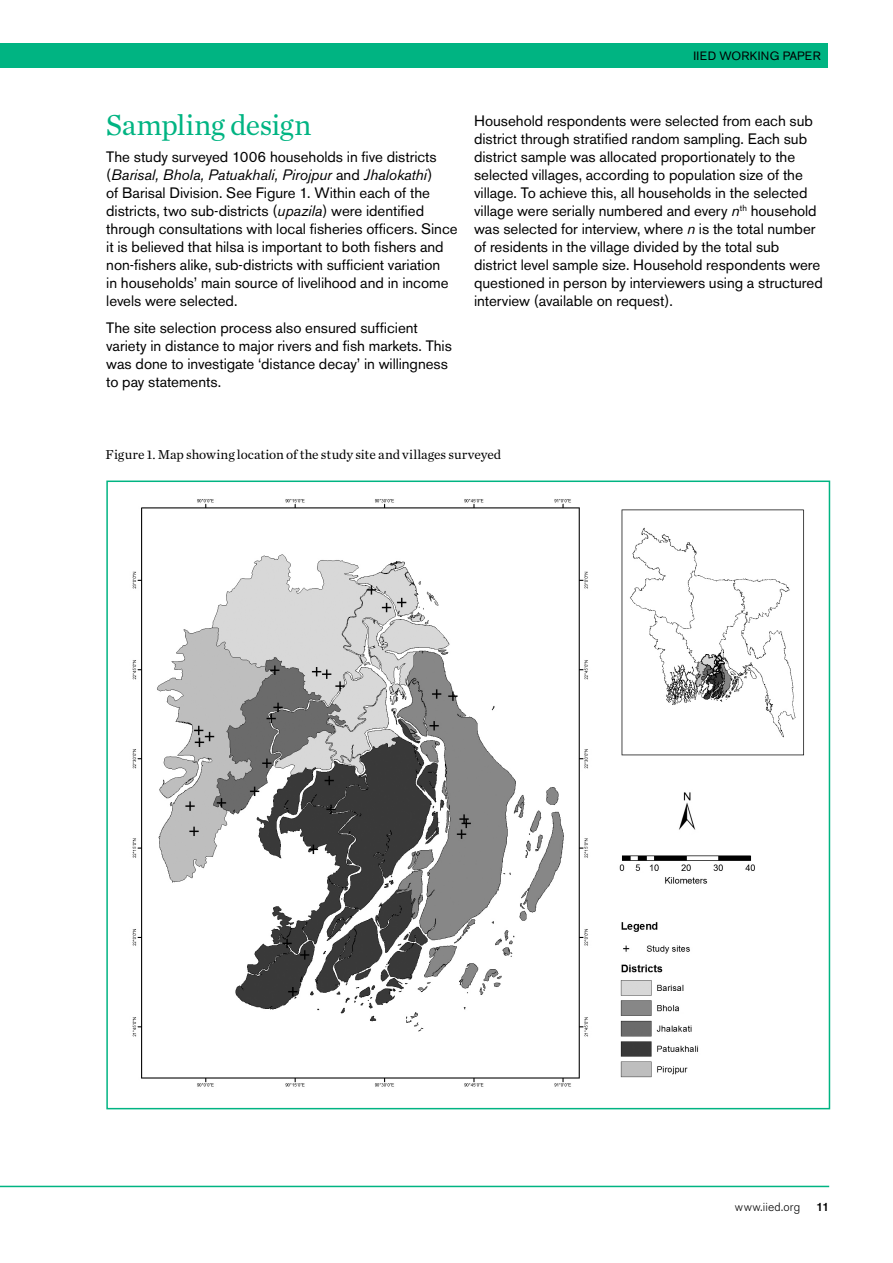
<style>
.page{position:relative;width:893px;height:1263px;background:#fff}
.page>*{position:absolute;margin:0;border:0;box-sizing:border-box;transform-origin:0 0}
.t1{font:30px "Chronicle Text G1";letter-spacing:-.02em;color:#00b482}
.t2{font:15px/18px "Akzidenz Grotesk BE";color:#000}
.t3{font:13.5px "Chronicle Text G1";color:#000}
.t4{font:12px "Akzidenz Grotesk BE";letter-spacing:.02em;color:#000}
.t5{font:300 12px "Akzidenz Grotesk BE";letter-spacing:.015em;color:#000}
.t6{font:500 12px "Akzidenz Grotesk BE";color:#000}
.s1{font-style:italic}
</style>
<div class="page">
<div style="left:0;top:43px;width:828px;height:24px;background:#00b482"></div>
<hr style="left:0;top:1186px;width:829px;height:1px;background:#00b482">
<img style="left:132px;top:499px;width:672px;height:588px">
<p class="t4" style="left:693px;top:48px;width:129px">IIED Working paper</p>
<h1 class="t1" style="left:106px;top:102px;width:207px">Sampling design</h1>
<p class="t2" style="left:106px;top:148px;width:353px">The study surveyed 1006 households in five districts (<span class="s1">Barisal, Bhola, Patuakhali, Pirojpur</span> and <span class="s1">Jhalokathi</span>)<br>of Barisal Division. See Figure 1. Within each of the districts, two sub-districts (<span class="s1">upazila</span>) were identified through consultations with local fisheries officers. Since it is believed that hilsa is important to both fishers and non-fishers alike, sub-districts with sufficient variation<br>in households’ main source of livelihood and in income levels were selected.</p>
<p class="t2" style="left:106px;top:319px;width:347px">The site selection process also ensured sufficient variety in distance to major rivers and fish markets. This was done to investigate ‘distance decay’ in willingness to pay statements.</p>
<p class="t2" style="left:474px;top:112px;width:350px">Household respondents were selected from each sub district through stratified random sampling. Each sub district sample was allocated proportionately to the selected villages, according to population size of the village. To achieve this, all households in the selected village were serially numbered and every <span class="s1">n</span><sup>th</sup> household was selected for interview, where <span class="s1">n</span> is the total number of residents in the village divided by the total sub district level sample size. Household respondents were questioned in person by interviewers using a structured interview (available on request).</p>
<p class="t3" style="left:106px;top:445px;width:397px">Figure 1. Map showing location of the study site and villages surveyed</p>
<p class="t5" style="left:735px;top:1200px;width:67px">www.iied.org</p>
<p class="t6" style="left:816px;top:1199px;width:14px">11</p>
</div>
